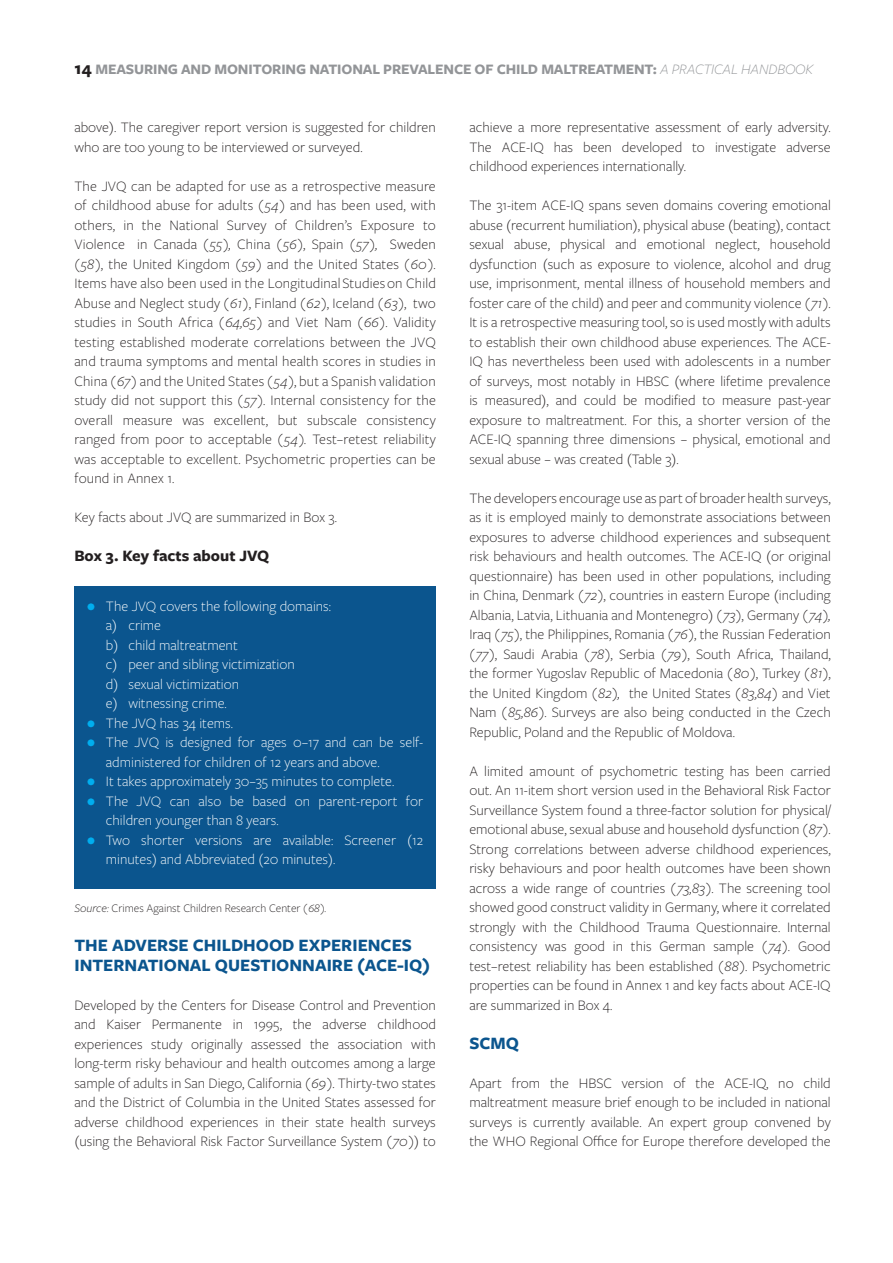
<style>
.page{position:relative;width:893px;height:1263px;background:#fff}
.page>*{position:absolute;margin:0;border:0;box-sizing:border-box;transform-origin:0 0}
.t1{font:700 18px/19.5px "Freight Sans Pro";color:#0b558e}
.t2{font:700 16.5px "Freight Sans Pro";color:#231f20}
.t3{font:300 15px/19.5px "Freight Sans Pro";color:#231f20;text-align:justify}
.t4{font:300 15px/19.5px "Freight Sans Pro";color:#fff}
.t5{font:700 15px "Freight Sans Pro";letter-spacing:-.01em;color:#939598}
.t6{font:300 12px "Freight Sans Pro";color:#231f20}
.s1{font-size:18px;color:#231f20}
.s2{font-weight:300;font-style:italic}
.s3{font-family:"Gill Sans"}
.s4{font-style:italic}
.s5{font-weight:700;font-size:18px;color:#00aeef}
</style>
<div class="page">
<div style="left:74px;top:586px;width:362px;height:303px;background:#0b558e"></div>
<p class="t5" style="left:74px;top:58px;width:740px"><span class="s1">14</span> MEASURING AND MONITORING NATIONAL PREVALENCE OF CHILD MALTREATMENT: <span class="s2">A PRACTICAL HANDBOOK</span></p>
<p class="t3" style="left:74px;top:117px;width:363px">above<span class="s3">)</span>. The caregiver report version is suggested for children who are too young to be interviewed or surveyed.</p>
<p class="t3" style="left:74px;top:175px;width:363px">The JVQ can be adapted for use as a retrospective measure of childhood abuse for adults <span class="s4">(54)</span> and has been used, with others, in the National Survey of Children’s Exposure to Violence in Canada <span class="s4">(55),</span> China <span class="s4">(56)</span>, Spain <span class="s4">(57),</span> Sweden <span class="s4">(58)</span>, the United Kingdom <span class="s4">(59)</span> and the United States <span class="s4">(60)</span>.<br>Items have also been used in the Longitudinal Studies on Child Abuse and Neglect study <span class="s4">(61)</span>, Finland <span class="s4">(62)</span>, Iceland <span class="s4">(63)</span>, two studies in South Africa <span class="s4">(64,65)</span> and Viet Nam <span class="s4">(66)</span>. Validity testing established moderate correlations between the JVQ and trauma symptoms and mental health scores in studies in China <span class="s4">(67)</span> and the United States <span class="s4">(54)</span>, but a Spanish validation study did not support this <span class="s4">(57)</span>. Internal consistency for the overall measure was excellent, but subscale consistency ranged from poor to acceptable <span class="s4">(54).</span> Test–retest reliability was acceptable to excellent. Psychometric properties can be found in Annex 1.</p>
<p class="t3" style="left:74px;top:507px;width:264px">Key facts about JVQ are summarized in Box 3.</p>
<p class="t2" style="left:74px;top:544px;width:196px">Box 3. Key facts about JVQ</p>
<p class="t4" style="left:106px;top:595px;width:227px;text-indent:-19px"><span class="s5">•</span> The JVQ covers the following domains: a<span class="s3">)</span> crime<br>b<span class="s3">)</span> child maltreatment<br>c<span class="s3">)</span> peer and sibling victimization<br>d<span class="s3">)</span> sexual victimization<br>e<span class="s3">)</span> witnessing crime.</p>
<p class="t4" style="left:87px;top:712px;width:147px"><span class="s5">•</span> The JVQ has 34 items.</p>
<p class="t4" style="left:106px;top:732px;width:319px;text-indent:-19px"><span class="s5">•</span> The JVQ is designed for ages 0–17 and can be self&shy;administered for children of 12 years and above.</p>
<p class="t4" style="left:87px;top:771px;width:309px"><span class="s5">•</span> It takes approximately 30–35 minutes to complete.</p>
<p class="t4" style="left:106px;top:790px;width:319px;text-indent:-19px"><span class="s5">•</span> The JVQ can also be based on parent-report for children younger than 8 years.</p>
<p class="t4" style="left:106px;top:829px;width:319px;text-indent:-19px"><span class="s5">•</span> Two shorter versions are available: Screener <span class="s3">(</span>12 minutes<span class="s3">)</span> and Abbreviated <span class="s3">(</span>20 minutes<span class="s3">)</span>.</p>
<p class="t6" style="left:74px;top:900px;width:254px"><span class="s4">Source:</span> Crimes Against Children Research Center <span class="s4">(68).</span></p>
<p class="t1" style="left:74px;top:935px;width:357px">THE ADVERSE CHILDHOOD EXPERIENCES<br>INTERNATIONAL QUESTIONNAIRE (ACE-IQ)</p>
<p class="t3" style="left:74px;top:994px;width:363px">Developed by the Centers for Disease Control and Prevention and Kaiser Permanente in 1995, the adverse childhood experiences study originally assessed the association with long-term risky behaviour and health outcomes among a large sample of adults in San Diego, California <span class="s4">(69)</span>. Thirty-two states and the District of Columbia in the United States assessed for adverse childhood experiences in their state health surveys <span class="s3">(</span>using the Behavioral Risk Factor Surveillance System <span class="s4">(70)</span><span class="s3">)</span> to</p>
<p class="t3" style="left:469px;top:117px;width:363px">achieve a more representative assessment of early adversity.<br>The ACE-IQ has been developed to investigate adverse childhood experiences internationally.</p>
<p class="t3" style="left:469px;top:195px;width:363px">The 31-item ACE-IQ spans seven domains covering emotional abuse <span class="s3">(</span>recurrent humiliation<span class="s3">)</span>, physical abuse <span class="s3">(</span>beating<span class="s3">)</span>, contact sexual abuse, physical and emotional neglect, household dysfunction <span class="s3">(</span>such as exposure to violence, alcohol and drug use, imprisonment, mental illness of household members and foster care of the child<span class="s3">)</span> and peer and community violence <span class="s4">(71)</span>.<br>It is a retrospective measuring tool, so is used mostly with adults to establish their own childhood abuse experiences. The ACE-IQ has nevertheless been used with adolescents in a number of surveys, most notably in HBSC <span class="s3">(</span>where lifetime prevalence is measured<span class="s3">)</span>, and could be modified to measure past-year exposure to maltreatment. For this, a shorter version of the ACE-IQ spanning three dimensions – physical, emotional and sexual abuse – was created <span class="s3">(</span>Table 3<span class="s3">)</span>.</p>
<p class="t3" style="left:469px;top:487px;width:363px">The developers encourage use as part of broader health surveys, as it is employed mainly to demonstrate associations between exposures to adverse childhood experiences and subsequent risk behaviours and health outcomes. The ACE-IQ <span class="s3">(</span>or original questionnaire<span class="s3">)</span> has been used in other populations, including in China, Denmark <span class="s4">(72)</span>, countries in eastern Europe <span class="s3">(</span>including Albania, Latvia, Lithuania and Montenegro<span class="s3">)</span> <span class="s4">(73)</span>, Germany <span class="s4">(74), </span>Iraq <span class="s4">(75)</span>, the Philippines, Romania <span class="s4">(76)</span>, the Russian Federation <span class="s4">(77)</span>, Saudi Arabia <span class="s4">(78)</span>, Serbia <span class="s4">(79)</span>, South Africa, Thailand, the former Yugoslav Republic of Macedonia <span class="s4">(80)</span>, Turkey <span class="s4">(81)</span>, the United Kingdom <span class="s4">(82),</span> the United States <span class="s4">(83,84)</span> and Viet Nam <span class="s4">(85,86)</span>. Surveys are also being conducted in the Czech Republic, Poland and the Republic of Moldova.</p>
<p class="t3" style="left:469px;top:760px;width:363px">A limited amount of psychometric testing has been carried out. An 11-item short version used in the Behavioral Risk Factor Surveillance System found a three-factor solution for physical/ emotional abuse, sexual abuse and household dysfunction <span class="s4">(87)</span>.<br>Strong correlations between adverse childhood experiences, risky behaviours and poor health outcomes have been shown across a wide range of countries <span class="s4">(73,83)</span>. The screening tool showed good construct validity in Germany, where it correlated strongly with the Childhood Trauma Questionnaire. Internal consistency was good in this German sample <span class="s4">(74)</span>. Good test–retest reliability has been established <span class="s4">(88)</span>. Psychometric properties can be found in Annex 1 and key facts about ACE-IQ are summarized in Box 4.</p>
<p class="t1" style="left:469px;top:1032px;width:51px">SCMQ</p>
<p class="t3" style="left:469px;top:1072px;width:363px">Apart from the HBSC version of the ACE-IQ, no child maltreatment measure brief enough to be included in national surveys is currently available. An expert group convened by the WHO Regional Office for Europe therefore developed the</p>
</div>
